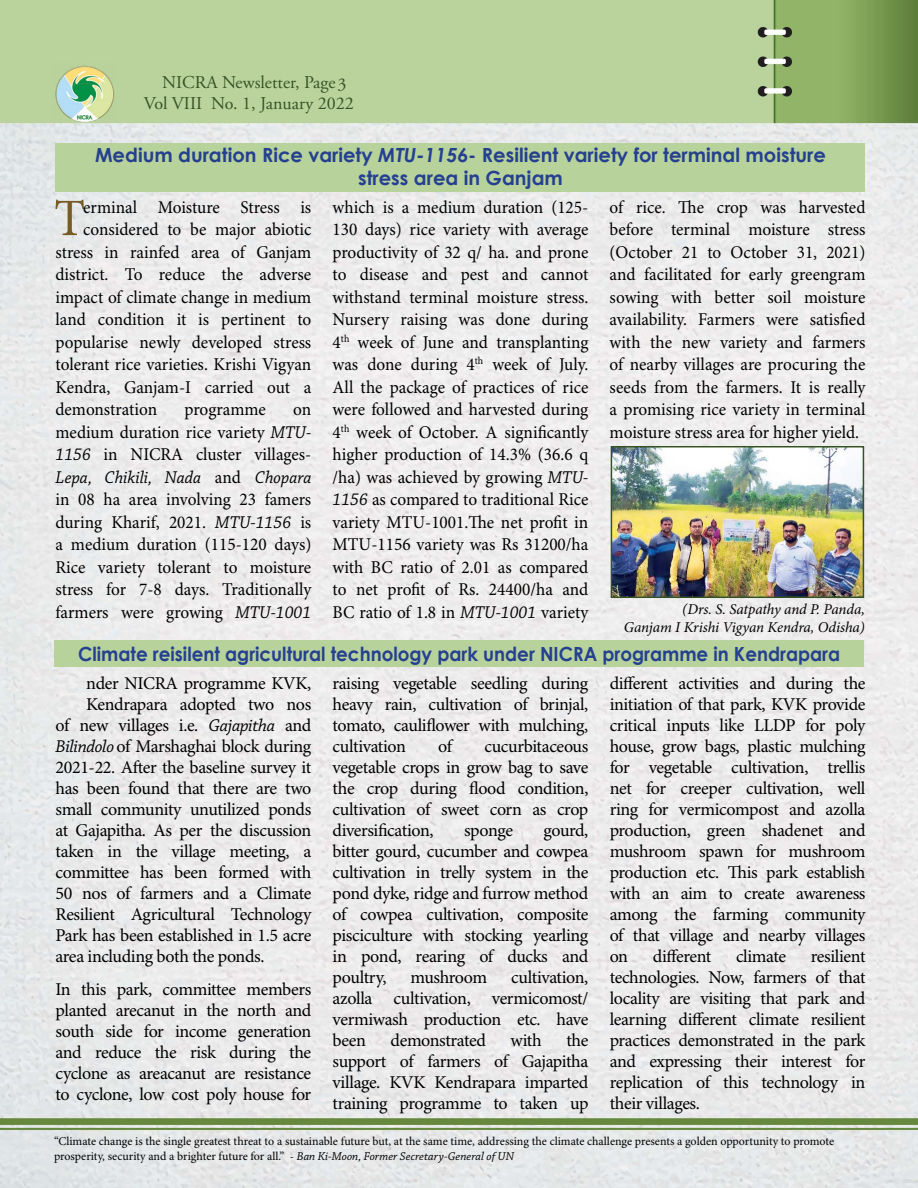
<style>
.page{position:relative;width:918px;height:1188px;background:#fff}
.page>*{position:absolute;margin:0;border:0;box-sizing:border-box;transform-origin:0 0}
.t1{font:52.65px "Minion Pro";color:#775d25;scale:.96 1}
.t2{font:700 19.5px/23.4px "Century Gothic";color:#25408f;text-align:center}
.t3{font:700 19.5px "Century Gothic";color:#25408f;scale:.94 1}
.t4{font:18px/21px "Minion Pro";letter-spacing:-.015em;color:#000;text-align:justify}
.t5{font:18px/22.5px "Minion Pro";letter-spacing:-.015em;color:#000;text-align:justify;scale:.96 1}
.t6{font:18px/21.6px "Adobe Garamond Pro";color:#365326;text-align:center}
.t7{font:italic 18px "Chaparral Pro";color:#000;scale:.96 1}
.t8{font:italic 15px/18px "Minion Pro";letter-spacing:-.01em;color:#000;text-align:right}
.t9{font:12px/14.4px "Minion Pro";letter-spacing:-.005em;color:#000}
.s1{font-style:italic}
.s2{font-family:"Chaparral Pro";font-style:italic}
.s3{font-family:"Minion Pro";font-style:normal}
</style>
<div class="page">
<img style="left:0;top:0;width:918px;height:1188px">
<img style="left:52px;top:63px;width:64px;height:59px">
<div style="left:54px;top:641px;width:810px;height:26px;background:#b8d29c"></div>
<img style="left:614px;top:449px;width:247px;height:146px">
<div style="left:611px;top:446px;width:253px;height:152px;border:2px solid #365326"></div>
<div style="left:56px;top:143px;width:810px;height:49px;background:#b8d29c"></div>
<p class="t6" style="left:144px;top:72px;width:211px">NICRA Newsletter, Page 3<br>Vol VIII No. 1, January 2022</p>
<p class="t2" style="left:95px;top:142px;width:732px">Medium duration Rice variety <span class="s1">MTU-1156</span>- Resilient variety for terminal moisture stress area in Ganjam</p>
<h1 class="t1" style="left:54px;top:187px;width:34px">T</h1>
<p class="t5" style="left:83px;top:196px;width:239px">erminal Moisture Stress is</p>
<p class="t5" style="left:83px;top:219px;width:239px">considered to be major abiotic</p>
<p class="t5" style="left:56px;top:241px;width:268px">stress in rainfed area of Ganjam</p>
<p class="t5" style="left:56px;top:264px;width:268px">district. To reduce the adverse</p>
<p class="t5" style="left:56px;top:286px;width:268px">impact of climate change in medium</p>
<p class="t5" style="left:56px;top:309px;width:268px">land condition it is pertinent to</p>
<p class="t5" style="left:56px;top:331px;width:268px">popularise newly developed stress</p>
<p class="t5" style="left:56px;top:354px;width:268px">tolerant rice varieties. Krishi Vigyan</p>
<p class="t5" style="left:56px;top:376px;width:268px">Kendra, Ganjam-I carried out a</p>
<p class="t5" style="left:56px;top:399px;width:107px">demonstration</p>
<p class="t5" style="left:185px;top:399px;width:86px">programme</p>
<p class="t5" style="left:56px;top:399px;width:268px;text-indent:238px">on medium duration rice variety <span class="s2">MTU-1156</span> in NICRA cluster villages-</p>
<p class="t7" style="left:56px;top:467px;width:268px">Lepa, Chikili, Nada <span class="s3">and</span> Chopara</p>
<p class="t5" style="left:56px;top:489px;width:268px">in 08 ha area involving 23 famers during Kharif, 2021. <span class="s2">MTU-1156</span> is a medium duration (115-120 days)<br>Rice variety tolerant to moisture stress for 7-8 days. Traditionally farmers were growing <span class="s2">MTU-1001</span></p>
<p class="t5" style="left:333px;top:196px;width:268px">which is a medium duration (125- 130 days) rice variety with average productivity of 32 q/ ha. and prone to disease and pest and cannot withstand terminal moisture stress.<br>Nursery raising was done during 4<sup>th</sup> week of June and transplanting was done during 4<sup>th</sup> week of July.<br>All the package of practices of rice were followed and harvested during 4<sup>th</sup> week of October. A significantly higher production of 14.3% (36.6 q /ha) was achieved by growing <span class="s2">MTU-1156</span> as compared to traditional Rice variety MTU-1001.The net profit in MTU-1156 variety was Rs 31200/ha with BC ratio of 2.01 as compared to net profit of Rs. 24400/ha and BC ratio of 1.8 in <span class="s2">MTU-1001</span> variety</p>
<p class="t5" style="left:610px;top:196px;width:268px">of rice. The crop was harvested before terminal moisture stress (October 21 to October 31, 2021) and facilitated for early greengram sowing with better soil moisture availability. Farmers were satisfied with the new variety and farmers of nearby villages are procuring the seeds from the farmers. It is really a promising rice variety in terminal moisture stress area for higher yield.</p>
<p class="t8" style="left:624px;top:600px;width:243px">(Drs. S. Satpathy and P. Panda,<br>Ganjam I Krishi Vigyan Kendra, Odisha)</p>
<p class="t3" style="left:78px;top:639px;width:812px">Climate reisilent agricultural technology park under NICRA programme in Kendrapara</p>
<p class="t4" style="left:86px;top:673px;width:227px">nder NICRA programme KVK,</p>
<p class="t4" style="left:86px;top:694px;width:227px">Kendrapara adopted two nos</p>
<p class="t4" style="left:56px;top:715px;width:257px">of new villages i.e. <span class="s2">Gajapitha</span> and</p>
<p class="t4" style="left:56px;top:736px;width:257px"><span class="s2">Bilindolo</span> of Marshaghai block during</p>
<p class="t4" style="left:56px;top:757px;width:257px">2021-22. After the baseline survey it</p>
<p class="t4" style="left:56px;top:778px;width:257px">has been found that there are two</p>
<p class="t4" style="left:56px;top:799px;width:257px">small community unutilized ponds</p>
<p class="t4" style="left:56px;top:820px;width:257px">at Gajapitha. As per the discussion</p>
<p class="t4" style="left:56px;top:841px;width:257px">taken in the village meeting, a</p>
<p class="t4" style="left:56px;top:862px;width:257px">committee has been formed with</p>
<p class="t4" style="left:56px;top:883px;width:257px">50 nos of farmers and a Climate</p>
<p class="t4" style="left:56px;top:904px;width:257px">Resilient Agricultural Technology</p>
<p class="t4" style="left:56px;top:925px;width:257px">Park has been established in 1.5 acre</p>
<p class="t4" style="left:56px;top:946px;width:210px">area including both the ponds.</p>
<p class="t4" style="left:56px;top:979px;width:257px">In this park, committee members planted arecanut in the north and south side for income generation and reduce the risk during the cyclone as areacanut are resistance to cyclone, low cost poly house for</p>
<p class="t4" style="left:333px;top:673px;width:257px">raising vegetable seedling during heavy rain, cultivation of brinjal, tomato, cauliflower with mulching, cultivation</p>
<p class="t4" style="left:333px;top:736px;width:257px;text-indent:152px">cucurbitaceous vegetable crops in grow bag to save the crop during flood condition, cultivation of sweet corn as crop diversification,</p>
<p class="t4" style="left:438px;top:736px;width:15px">of</p>
<p class="t4" style="left:333px;top:821px;width:257px;text-indent:211px">gourd, bitter gourd, cucumber and cowpea cultivation in trelly system in the pond dyke, ridge and furrow method of cowpea cultivation, composite pisciculture with stocking yearling in pond, rearing of ducks and poultry,</p>
<p class="t4" style="left:464px;top:821px;width:50px">sponge</p>
<p class="t4" style="left:333px;top:968px;width:257px;text-indent:179px">cultivation, azolla cultivation, vermicomost/ vermiwash production etc. have been</p>
<p class="t4" style="left:410px;top:968px;width:78px">mushroom</p>
<p class="t4" style="left:333px;top:1031px;width:257px;text-indent:234px">the support of farmers of Gajapitha village. KVK Kendrapara imparted training programme to taken up</p>
<p class="t4" style="left:391px;top:1031px;width:97px">demonstrated</p>
<p class="t4" style="left:511px;top:1031px;width:33px">with</p>
<p class="t4" style="left:610px;top:674px;width:257px">different activities and during the initiation of that park, KVK provide critical inputs like LLDP for poly house, grow bags, plastic mulching for vegetable cultivation, trellis net for creeper cultivation, well ring for vermicompost and azolla production, green shadenet and mushroom spawn for mushroom production etc. This park establish with an aim to create awareness among the farming community of that village and nearby villages on</p>
<p class="t4" style="left:610px;top:947px;width:257px;text-indent:201px">resilient technologies. Now, farmers of that locality are visiting that park and learning different climate resilient practices demonstrated in the park and expressing their interest for replication of this technology in their villages.</p>
<p class="t4" style="left:653px;top:947px;width:60px">different</p>
<p class="t4" style="left:736px;top:947px;width:52px">climate</p>
<p class="t9" style="left:54px;top:1135px;width:782px">“Climate change is the single greatest threat to a sustainable future but, at the same time, addressing the climate challenge presents a golden opportunity to promote prosperity, security and a brighter future for all.” - <span class="s2">Ban Ki-Moon, Former Secretary-General of UN</span></p>
</div>
